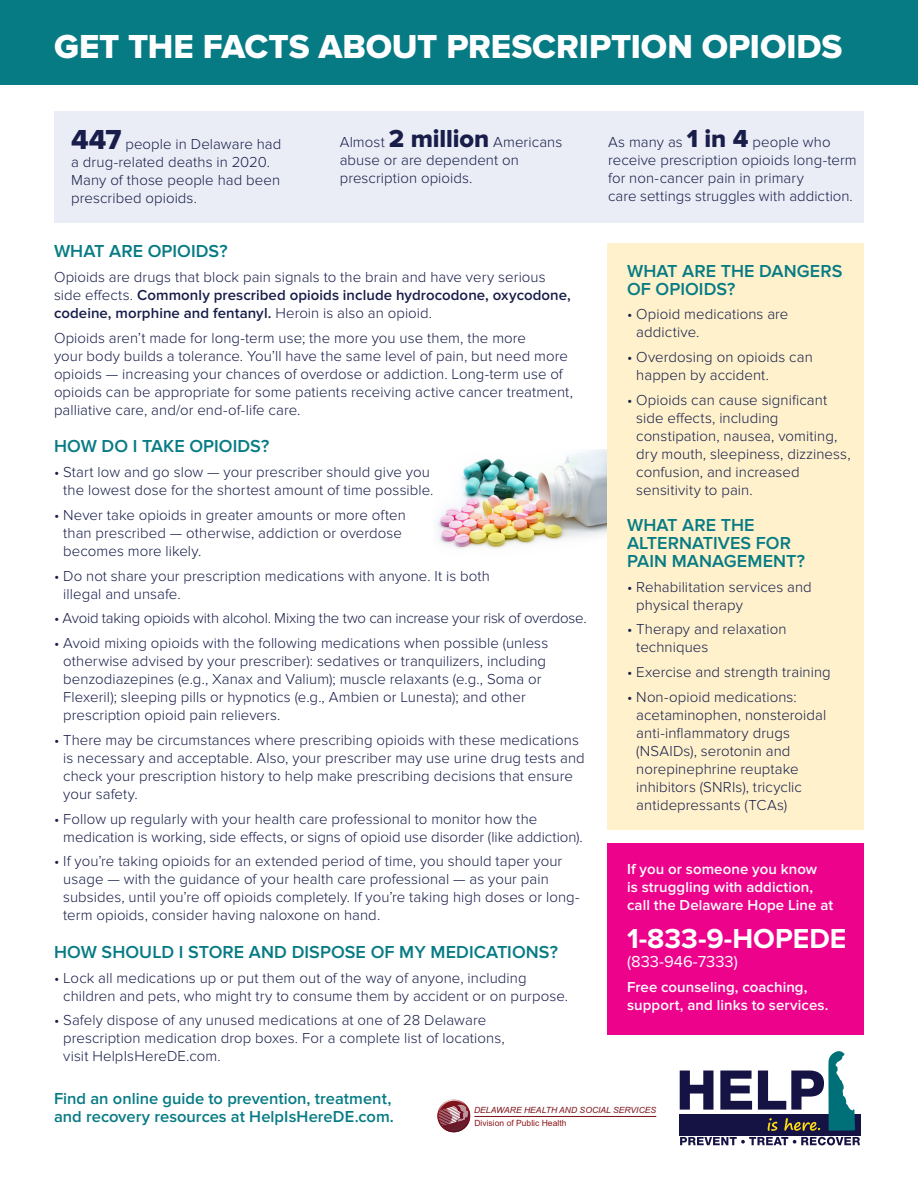
<style>
.page{position:relative;width:918px;height:1188px;background:#fff}
.page>*{position:absolute;margin:0;border:0;box-sizing:border-box;transform-origin:0 0}
.t1{font:34.5px "Proxima Nova Extrabld";color:#fff}
.t2{font:700 28.5px "Proxima Nova";color:#fff}
.t3{font:600 18px/18px "Proxima Nova";letter-spacing:.005em;color:#077b84}
.t4{font:600 16.5px/18px "Proxima Nova";color:#077b84}
.t5{font:16.5px "Proxima Nova";color:#fff}
.t6{font:300 15px/18px "Proxima Nova";letter-spacing:.005em;color:#181e49}
.t7{font:600 15px/18px "Proxima Nova";letter-spacing:.005em;color:#fff}
.t8{font:300 15px "Proxima Nova";letter-spacing:-.015em;color:#181e49}
.t9{font:italic 8.55px "Arial";color:#7e131b}
.t10{font:8.55px "Arial";color:#8d171a}
.s1{font-family:"Proxima Nova Extrabld";font-weight:400;font-size:28.5px}
.s2{font-family:"Proxima Nova Extrabld";font-weight:400;font-size:25.5px}
.s3{font-weight:600}
</style>
<div class="page">
<div style="left:608px;top:843px;width:256px;height:192px;background:#ed028c"></div>
<div style="left:679px;top:1114px;width:182px;height:22px;background:#151244"></div>
<svg style="left:680px;top:1071px;width:33px;height:39px"></svg>
<svg style="left:720px;top:1071px;width:32px;height:39px"></svg>
<svg style="left:758px;top:1051px;width:97px;height:80px"></svg>
<svg style="left:680px;top:1137px;width:180px;height:8px"></svg>
<img style="left:437px;top:450px;width:171px;height:108px">
<div style="left:0;top:0;width:918px;height:84px;background:#077b84"></div>
<div style="left:54px;top:111px;width:810px;height:111px;background:#eaedf6"></div>
<div style="left:608px;top:243px;width:256px;height:586px;background:#fef1cc"></div>
<img style="left:437px;top:1099px;width:33px;height:21px">
<img style="left:438px;top:1112px;width:32px;height:20px">
<hr style="left:474px;top:1116px;width:182px;height:1px;background:#7e131b">
<h1 class="t1" style="left:54px;top:26px;width:790px">GET THE FACTS ABOUT PRESCRIPTION OPIOIDS</h1>
<p class="t6" style="left:71px;top:135px;width:212px"><span class="s1">447</span> people in Delaware had a drug-related deaths in 2020.<br>Many of those people had been prescribed opioids.</p>
<p class="t6" style="left:340px;top:133px;width:224px">Almost <span class="s2">2 million</span> Americans abuse or are dependent on prescription opioids.</p>
<p class="t6" style="left:608px;top:133px;width:250px">As many as <span class="s2">1 in 4</span> people who receive prescription opioids long-term for non-cancer pain in primary<br>care settings struggles with addiction.</p>
<p class="t3" style="left:54px;top:243px;width:175px">WHAT ARE OPIOIDS?</p>
<p class="t6" style="left:54px;top:268px;width:518px">Opioids are drugs that block pain signals to the brain and have very serious side effects. <span class="s3">Commonly prescribed opioids include hydrocodone, oxycodone, codeine, morphine and fentanyl.</span> Heroin is also an opioid.</p>
<p class="t6" style="left:54px;top:329px;width:521px">Opioids aren’t made for long-term use; the more you use them, the more<br>your body builds a tolerance. You’ll have the same level of pain, but need more opioids — increasing your chances of overdose or addiction. Long-term use of opioids can be appropriate for some patients receiving active cancer treatment, palliative care, and/or end-of-life care.</p>
<p class="t3" style="left:54px;top:438px;width:217px">HOW DO I TAKE OPIOIDS?</p>
<p class="t6" style="left:54px;top:463px;width:381px;text-align:right">• Start low and go slow — your prescriber should give you the lowest dose for the shortest amount of time possible.</p>
<p class="t6" style="left:63px;top:506px;width:344px;text-indent:-9px">• Never take opioids in greater amounts or more often than prescribed — otherwise, addiction or overdose becomes more likely.</p>
<p class="t6" style="left:63px;top:567px;width:428px;text-indent:-9px">• Do not share your prescription medications with anyone. It is both illegal and unsafe.</p>
<p class="t8" style="left:54px;top:610px;width:534px">• Avoid taking opioids with alcohol. Mixing the two can increase your risk of overdose.</p>
<p class="t6" style="left:63px;top:634px;width:486px;text-indent:-9px">• Avoid mixing opioids with the following medications when possible (unless otherwise advised by your prescriber): sedatives or tranquilizers, including benzodiazepines (e.g., Xanax and Valium); muscle relaxants (e.g., Soma or Flexeril); sleeping pills or hypnotics (e.g., Ambien or Lunesta); and other prescription opioid pain relievers.</p>
<p class="t6" style="left:63px;top:731px;width:523px;text-indent:-9px">• There may be circumstances where prescribing opioids with these medications is necessary and acceptable. Also, your prescriber may use urine drug tests and check your prescription history to help make prescribing decisions that ensure your safety.</p>
<p class="t6" style="left:63px;top:810px;width:521px;text-indent:-9px">• Follow up regularly with your health care professional to monitor how the medication is working, side effects, or signs of opioid use disorder (like addiction).</p>
<p class="t6" style="left:63px;top:853px;width:518px;text-indent:-9px">• If you’re taking opioids for an extended period of time, you should taper your usage — with the guidance of your health care professional — as your pain subsides, until you’re off opioids completely. If you’re taking high doses or long&shy;term opioids, consider having naloxone on hand.</p>
<p class="t3" style="left:54px;top:943px;width:506px">HOW SHOULD I STORE AND DISPOSE OF MY MEDICATIONS?</p>
<p class="t6" style="left:63px;top:969px;width:506px;text-indent:-9px">• Lock all medications up or put them out of the way of anyone, including children and pets, who might try to consume them by accident or on purpose.</p>
<p class="t6" style="left:63px;top:1012px;width:443px;text-indent:-9px">• Safely dispose of any unused medications at one of 28 Delaware prescription medication drop boxes. For a complete list of locations, visit HelpIsHereDE.com.</p>
<p class="t3" style="left:627px;top:262px;width:217px">WHAT ARE THE DANGERS<br>OF OPIOIDS?</p>
<p class="t6" style="left:636px;top:306px;width:154px;text-indent:-9px">• Opioid medications are addictive.</p>
<p class="t6" style="left:636px;top:348px;width:178px;text-indent:-9px">• Overdosing on opioids can happen by accident.</p>
<p class="t6" style="left:636px;top:391px;width:216px;text-indent:-9px">• Opioids can cause significant side effects, including constipation, nausea, vomiting, dry mouth, sleepiness, dizziness, confusion, and increased sensitivity to pain.</p>
<p class="t3" style="left:627px;top:516px;width:180px">WHAT ARE THE<br>ALTERNATIVES FOR<br>PAIN MANAGEMENT?</p>
<p class="t6" style="left:636px;top:578px;width:177px;text-indent:-9px">• Rehabilitation services and physical therapy</p>
<p class="t6" style="left:636px;top:621px;width:152px;text-indent:-9px">• Therapy and relaxation techniques</p>
<p class="t6" style="left:627px;top:663px;width:205px">• Exercise and strength training</p>
<p class="t6" style="left:636px;top:688px;width:191px;text-indent:-9px">• Non-opioid medications: acetaminophen, nonsteroidal anti-inflammatory drugs (NSAIDs), serotonin and norepinephrine reuptake inhibitors (SNRIs), tricyclic antidepressants (TCAs)</p>
<p class="t7" style="left:627px;top:861px;width:208px">If you or someone you know<br>is struggling with addiction, call the Delaware Hope Line at</p>
<h2 class="t2" style="left:627px;top:922px;width:221px">1-833-9-HOPEDE</h2>
<p class="t5" style="left:627px;top:952px;width:112px">(833-946-7333)</p>
<p class="t7" style="left:627px;top:978px;width:203px">Free counseling, coaching, support, and links to services.</p>
<p class="t4" style="left:54px;top:1090px;width:341px">Find an online guide to prevention, treatment, and recovery resources at HelpIsHereDE.com.</p>
<p class="t9" style="left:474px;top:1104px;width:184px">DELAWARE HEALTH AND SOCIAL SERVICES</p>
<p class="t10" style="left:474px;top:1117px;width:94px">Division of Public Health</p>
</div>
